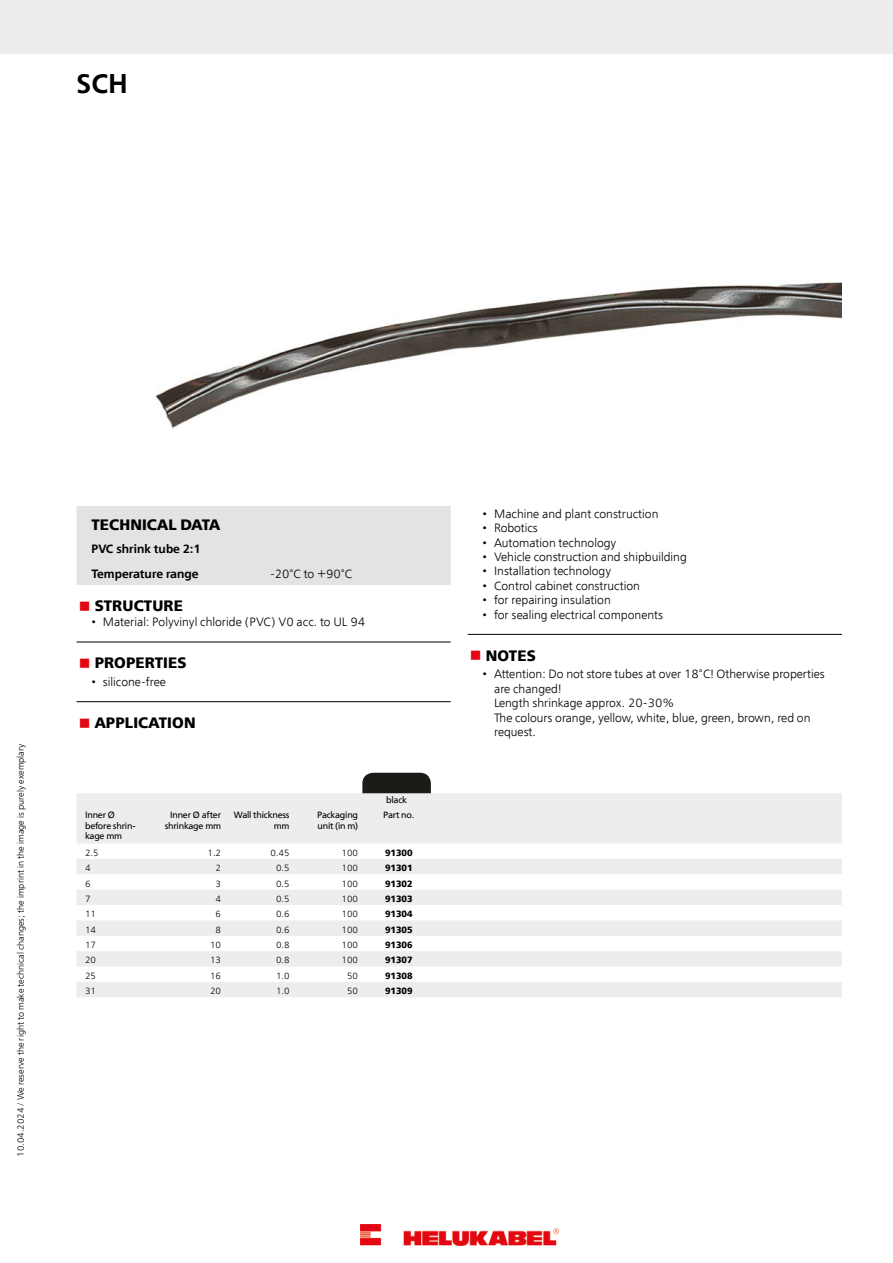
<style>
.page{position:relative;width:893px;height:1263px;background:#fff}
.page>*{position:absolute;margin:0;border:0;box-sizing:border-box;transform-origin:0 0}
.t1{font:600 27px "Free Set";color:#000}
.t2{font:700 15px "Free Set";letter-spacing:.01em;color:#000}
.t3{font:300 12px/14.4px "Free Set";color:#000}
.t4{font:600 12px/24.8px "Free Set";color:#000}
.t5{font:300 9px "Free Set";color:#000}
.t6{font:9px/10.8px "Free Set";letter-spacing:-.02em;color:#000}
.t7{font:700 9px "Free Set";color:#000}
.s1{color:#e30613}
</style>
<div class="page">
<div style="left:77px;top:506px;width:374px;height:79px;background:#e3e3e3"></div>
<hr style="left:77px;top:642px;width:374px;height:1px;background:#000">
<hr style="left:77px;top:701px;width:374px;height:1px;background:#000">
<hr style="left:468px;top:634px;width:374px;height:1px;background:#000">
<svg style="left:77px;top:793px;width:765px;height:204px;fill:#ededed"></svg>
<svg style="left:362px;top:773px;width:69px;height:20px"></svg>
<div style="left:0;top:0;width:893px;height:53px;background:#ededed"></div>
<img style="left:155px;top:282px;width:687px;height:147px">
<img style="left:360px;top:1225px;width:198px;height:21px">
<h1 class="t1" style="left:77px;top:66px;width:53px">SCH</h1>
<p class="t5" style="left:15px;top:1157px;width:415px;rotate:-90deg">10.04.2024 / We reserve the right to make technical changes; the imprint in the image is purely exemplary</p>
<p class="t2" style="left:91px;top:515px;width:130px">TECHNICAL DATA</p>
<p class="t4" style="left:91px;top:536px;width:111px">PVC shrink tube 2:1<br>Temperature range</p>
<p class="t3" style="left:270px;top:567px;width:84px">-20°C to +90°C</p>
<p class="t2" style="left:79px;top:596px;width:106px"><span class="s1">■</span> STRUCTURE</p>
<p class="t3" style="left:91px;top:615px;width:275px">• Material: Polyvinyl chloride (PVC) V0 acc. to UL 94</p>
<p class="t2" style="left:79px;top:653px;width:109px"><span class="s1">■</span> PROPERTIES</p>
<p class="t3" style="left:91px;top:674px;width:76px">• silicone-free</p>
<p class="t2" style="left:79px;top:713px;width:118px"><span class="s1">■</span> APPLICATION</p>
<p class="t6" style="left:386px;top:794px;width:22px">black</p>
<p class="t6" style="left:85px;top:809px;width:53px">Inner Ø before shrin&shy;kage mm</p>
<p class="t6" style="left:165px;top:809px;width:58px;text-align:center">Inner Ø after shrinkage mm</p>
<p class="t6" style="left:234px;top:809px;width:57px;text-align:right">Wall thickness mm</p>
<p class="t6" style="left:317px;top:809px;width:43px">Packaging unit (in m)</p>
<p class="t6" style="left:383px;top:809px;width:33px">Part no.</p>
<p class="t5" style="left:85px;top:847px;width:15px">2.5</p>
<p class="t5" style="left:208px;top:847px;width:15px">1.2</p>
<p class="t5" style="left:270px;top:847px;width:21px">0.45</p>
<p class="t5" style="left:342px;top:847px;width:18px">100</p>
<p class="t7" style="left:385px;top:847px;width:29px">91300</p>
<p class="t5" style="left:85px;top:862px;width:7px">4</p>
<p class="t5" style="left:216px;top:862px;width:7px">2</p>
<p class="t5" style="left:276px;top:862px;width:15px">0.5</p>
<p class="t5" style="left:342px;top:862px;width:18px">100</p>
<p class="t7" style="left:385px;top:862px;width:29px">91301</p>
<p class="t5" style="left:85px;top:878px;width:7px">6</p>
<p class="t5" style="left:216px;top:878px;width:7px">3</p>
<p class="t5" style="left:276px;top:878px;width:15px">0.5</p>
<p class="t5" style="left:342px;top:878px;width:18px">100</p>
<p class="t7" style="left:385px;top:877px;width:29px">91302</p>
<p class="t5" style="left:85px;top:893px;width:7px">7</p>
<p class="t5" style="left:216px;top:893px;width:7px">4</p>
<p class="t5" style="left:276px;top:893px;width:15px">0.5</p>
<p class="t5" style="left:342px;top:893px;width:18px">100</p>
<p class="t7" style="left:385px;top:893px;width:29px">91303</p>
<p class="t5" style="left:85px;top:908px;width:13px">11</p>
<p class="t5" style="left:216px;top:908px;width:7px">6</p>
<p class="t5" style="left:276px;top:908px;width:15px">0.6</p>
<p class="t5" style="left:342px;top:908px;width:18px">100</p>
<p class="t7" style="left:385px;top:908px;width:29px">91304</p>
<p class="t5" style="left:85px;top:924px;width:13px">14</p>
<p class="t5" style="left:216px;top:924px;width:7px">8</p>
<p class="t5" style="left:276px;top:924px;width:15px">0.6</p>
<p class="t5" style="left:342px;top:924px;width:18px">100</p>
<p class="t7" style="left:385px;top:924px;width:29px">91305</p>
<p class="t5" style="left:85px;top:939px;width:13px">17</p>
<p class="t5" style="left:210px;top:939px;width:13px">10</p>
<p class="t5" style="left:276px;top:939px;width:15px">0.8</p>
<p class="t5" style="left:342px;top:939px;width:18px">100</p>
<p class="t7" style="left:385px;top:939px;width:29px">91306</p>
<p class="t5" style="left:85px;top:955px;width:13px">20</p>
<p class="t5" style="left:210px;top:955px;width:13px">13</p>
<p class="t5" style="left:276px;top:955px;width:15px">0.8</p>
<p class="t5" style="left:342px;top:955px;width:18px">100</p>
<p class="t7" style="left:385px;top:954px;width:29px">91307</p>
<p class="t5" style="left:85px;top:970px;width:13px">25</p>
<p class="t5" style="left:210px;top:970px;width:13px">16</p>
<p class="t5" style="left:276px;top:970px;width:15px">1.0</p>
<p class="t5" style="left:347px;top:970px;width:13px">50</p>
<p class="t7" style="left:385px;top:970px;width:29px">91308</p>
<p class="t5" style="left:85px;top:985px;width:13px">31</p>
<p class="t5" style="left:210px;top:985px;width:13px">20</p>
<p class="t5" style="left:276px;top:985px;width:15px">1.0</p>
<p class="t5" style="left:347px;top:985px;width:13px">50</p>
<p class="t7" style="left:385px;top:985px;width:29px">91309</p>
<p class="t3" style="left:483px;top:506px;width:177px">• Machine and plant construction</p>
<p class="t3" style="left:483px;top:521px;width:57px">• Robotics</p>
<p class="t3" style="left:483px;top:535px;width:135px">• Automation technology</p>
<p class="t3" style="left:483px;top:550px;width:206px">• Vehicle construction and shipbuilding</p>
<p class="t3" style="left:483px;top:564px;width:130px">• Installation technology</p>
<p class="t3" style="left:483px;top:578px;width:159px">• Control cabinet construction</p>
<p class="t3" style="left:483px;top:593px;width:130px">• for repairing insulation</p>
<p class="t3" style="left:483px;top:607px;width:182px">• for sealing electrical components</p>
<p class="t2" style="left:470px;top:646px;width:67px"><span class="s1">■</span> NOTES</p>
<p class="t3" style="left:494px;top:667px;width:332px;text-indent:-11px">• Attention: Do not store tubes at over 18°C! Otherwise properties are changed!<br>Length shrinkage approx. 20-30%<br>The colours orange, yellow, white, blue, green, brown, red on request.</p>
</div>
